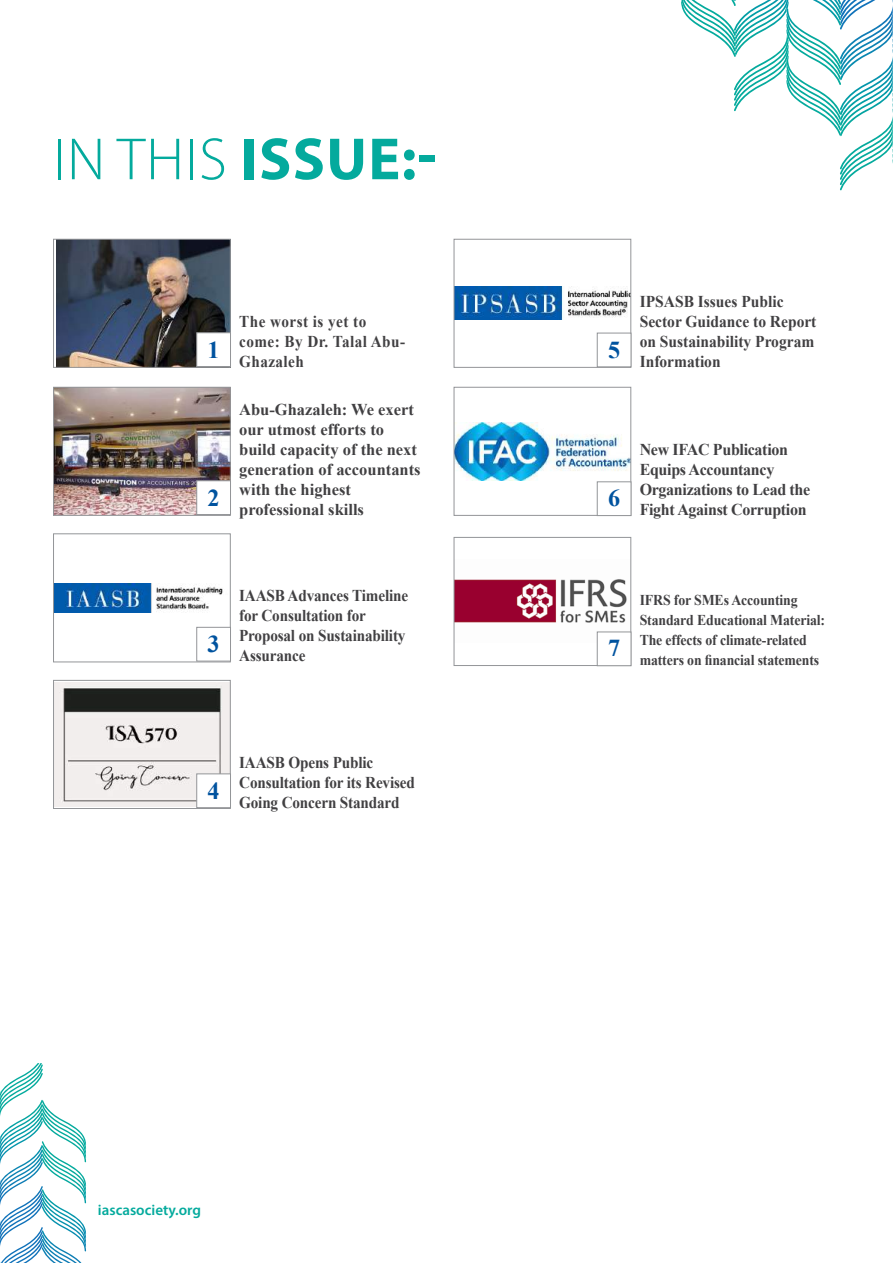
<style>
.page{position:relative;width:893px;height:1263px;background:#fff}
.page>*{position:absolute;margin:0;border:0;box-sizing:border-box;transform-origin:0 0}
.t1{font:700 60px "Myriad Pro";letter-spacing:.02em;color:#04aa9d}
.t2{font:700 24.15px "Times New Roman";color:#00539f}
.t3{font:700 16.5px/20px "Times New Roman";letter-spacing:-.01em;color:#414042}
.t4{font:700 16.5px/20px "Times New Roman";letter-spacing:-.01em;color:#414042;scale:.92 1}
.t5{font:700 16.5px/20px "Times New Roman";letter-spacing:-.01em;color:#414042;scale:.94 1}
.t6{font:700 16.5px "Times New Roman";letter-spacing:.03em;color:#414042;scale:.92 1}
.t7{font:700 15px/20px "Times New Roman";letter-spacing:-.01em;color:#414042;scale:.92 1}
.t8{font:600 15px "Myriad Pro";color:#04aa9d}
.s1{font-weight:300}
</style>
<div class="page">
<svg style="left:681px;top:0;width:212px;height:190px"></svg>
<img style="left:56px;top:241px;width:173px;height:125px">
<div style="left:53px;top:239px;width:178px;height:129px;border:1px solid #939598"></div>
<img style="left:55px;top:389px;width:174px;height:125px">
<div style="left:53px;top:387px;width:178px;height:129px;border:1px solid #939598"></div>
<img style="left:55px;top:583px;width:168px;height:30px">
<div style="left:53px;top:533px;width:178px;height:129px;border:1px solid #939598"></div>
<img style="left:55px;top:682px;width:174px;height:124px">
<div style="left:53px;top:680px;width:178px;height:129px;border:1px solid #939598"></div>
<div style="left:197px;top:333px;width:34px;height:34px;background:#fff;border:1px solid #939598"></div>
<img style="left:456px;top:287px;width:173px;height:33px">
<div style="left:454px;top:239px;width:177px;height:129px;border:1px solid #939598"></div>
<div style="left:597px;top:333px;width:34px;height:34px;background:#fff;border:1px solid #939598"></div>
<img style="left:456px;top:422px;width:173px;height:58px">
<div style="left:454px;top:387px;width:177px;height:129px;border:1px solid #939598"></div>
<img style="left:456px;top:579px;width:173px;height:64px">
<div style="left:454px;top:537px;width:177px;height:129px;border:1px solid #939598"></div>
<div style="left:597px;top:482px;width:34px;height:34px;background:#fff;border:1px solid #939598"></div>
<div style="left:597px;top:632px;width:34px;height:34px;background:#fff;border:1px solid #939598"></div>
<div style="left:197px;top:481px;width:34px;height:34px;background:#fff;border:1px solid #939598"></div>
<div style="left:197px;top:627px;width:34px;height:34px;background:#fff;border:1px solid #939598"></div>
<div style="left:197px;top:774px;width:34px;height:34px;background:#fff;border:1px solid #939598"></div>
<svg style="left:0;top:1063px;width:86px;height:200px"></svg>
<h1 class="t1" style="left:53px;top:120px;width:385px"><span class="s1">IN THIS</span> ISSUE:-</h1>
<h2 class="t2" style="left:208px;top:333px;width:14px">1</h2>
<h2 class="t2" style="left:208px;top:481px;width:14px">2</h2>
<p class="t6" style="left:239px;top:310px;width:140px">The worst is yet to</p>
<p class="t6" style="left:239px;top:350px;width:72px">Ghazaleh</p>
<p class="t6" style="left:239px;top:330px;width:182px">come: By Dr. Talal Abu-</p>
<p class="t3" style="left:239px;top:399px;width:183px">Abu-Ghazaleh: We exert our utmost efforts to build capacity of the next generation of accountants with the highest professional skills</p>
<h2 class="t2" style="left:208px;top:628px;width:14px">3</h2>
<p class="t4" style="left:239px;top:585px;width:185px">IAASB Advances Timeline for Consultation for<br>Proposal on Sustainability<br>Assurance</p>
<h2 class="t2" style="left:208px;top:774px;width:14px">4</h2>
<p class="t4" style="left:239px;top:752px;width:192px">IAASB Opens Public<br>Consultation for its Revised<br>Going Concern Standard</p>
<p class="t8" style="left:98px;top:1201px;width:105px">iascasociety.org</p>
<h2 class="t2" style="left:608px;top:333px;width:14px">5</h2>
<p class="t5" style="left:640px;top:291px;width:190px">IPSASB Issues Public<br>Sector Guidance to Report on Sustainability Program</p>
<p class="t5" style="left:640px;top:351px;width:88px">Information</p>
<h2 class="t2" style="left:608px;top:481px;width:14px">6</h2>
<p class="t3" style="left:640px;top:439px;width:172px">New IFAC Publication<br>Equips Accountancy<br>Organizations to Lead the</p>
<p class="t3" style="left:640px;top:499px;width:168px">Fight Against Corruption</p>
<h2 class="t2" style="left:608px;top:631px;width:14px">7</h2>
<p class="t7" style="left:640px;top:590px;width:203px">IFRS for SMEs Accounting<br>Standard Educational Material:<br>The effects of climate-related matters on financial statements</p>
</div>
